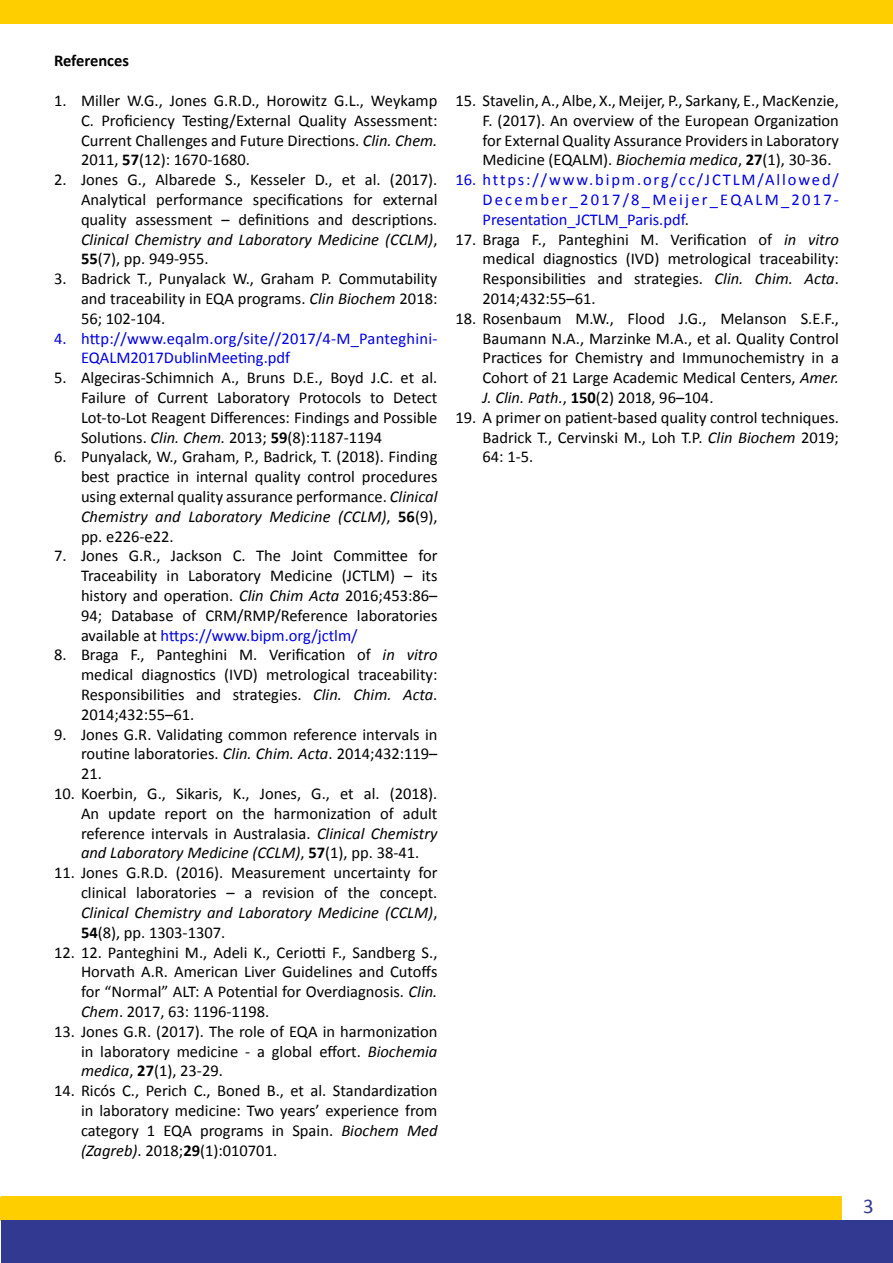
<style>
.page{position:relative;width:893px;height:1263px;background:#fff}
.page>*{position:absolute;margin:0;border:0;box-sizing:border-box;transform-origin:0 0}
.t1{font:21px "Calibri";color:#323991}
.t2{font:16.5px/19.8px "Calibri";color:#000;text-align:justify}
.t3{font:16.5px/19.8px "Calibri";letter-spacing:.005em;color:#0000e1}
.t4{font:700 16.5px "Calibri";color:#000}
.s1{font-style:italic}
.s2{font-weight:700}
.s3{color:#0000e1}
.s4{color:#000}
</style>
<div class="page">
<svg style="left:0;top:1197px;width:1px;height:24px"></svg>
<div style="left:1px;top:1196px;width:840px;height:24px;background:#ffce00"></div>
<div style="left:1px;top:1220px;width:892px;height:43px;background:#323991"></div>
<div style="left:0;top:0;width:893px;height:24px;background:#ffce00"></div>
<p class="t4" style="left:54px;top:50px;width:77px">References</p>
<p class="t2" style="left:81px;top:91px;width:358px;text-indent:-27px">1. Miller W.G., Jones G.R.D., Horowitz G.L., Weykamp C. Proficiency Testing/External Quality Assessment:<br>Current Challenges and Future Directions. <span class="s1">Clin. Chem.<br></span>2011, <span class="s2">57</span>(12): 1670-1680.</p>
<p class="t2" style="left:81px;top:170px;width:358px;text-indent:-27px">2. Jones G., Albarede S., Kesseler D., et al. (2017).<br>Analytical performance specifications for external quality assessment – definitions and descriptions.<br><span class="s1">Clinical Chemistry and Laboratory Medicine (CCLM)</span>, <span class="s2">55</span>(7), pp. 949-955.</p>
<p class="t2" style="left:81px;top:269px;width:358px;text-indent:-27px">3. Badrick T., Punyalack W., Graham P. Commutability and traceability in EQA programs. <span class="s1">Clin Biochem</span> 2018:<br>56; 102-104.</p>
<p class="t3" style="left:81px;top:328px;width:358px;text-indent:-27px">4. http://www.eqalm.org/site//2017/4-M_Panteghini-<br>EQALM2017DublinMeeting.pdf</p>
<p class="t2" style="left:81px;top:368px;width:358px;text-indent:-27px">5. Algeciras-Schimnich A., Bruns D.E., Boyd J.C. et al.<br>Failure of Current Laboratory Protocols to Detect Lot-to-Lot Reagent Differences: Findings and Possible Solutions. <span class="s1">Clin. Chem.</span> 2013; <span class="s2">59</span>(8):1187-1194</p>
<p class="t2" style="left:81px;top:447px;width:358px;text-indent:-27px">6. Punyalack, W., Graham, P., Badrick, T. (2018). Finding best practice in internal quality control procedures using external quality assurance performance. <span class="s1">Clinical Chemistry and Laboratory Medicine (CCLM)</span>, <span class="s2">56</span>(9), pp. e226-e22.</p>
<p class="t2" style="left:81px;top:546px;width:358px;text-indent:-27px">7. Jones G.R., Jackson C. The Joint Committee for Traceability in Laboratory Medicine (JCTLM) – its history and operation. <span class="s1">Clin Chim Acta</span> 2016;453:86– 94; Database of CRM/RMP/Reference laboratories available at <span class="s3">https://www.bipm.org/jctlm/</span></p>
<p class="t2" style="left:81px;top:645px;width:358px;text-indent:-27px">8. Braga F., Panteghini M. Verification of <span class="s1">in vitro </span>medical diagnostics (IVD) metrological traceability:<br>Responsibilities and strategies. <span class="s1">Clin. Chim. Acta</span>.<br>2014;432:55–61.</p>
<p class="t2" style="left:81px;top:724px;width:358px;text-indent:-27px">9. Jones G.R. Validating common reference intervals in routine laboratories. <span class="s1">Clin. Chim. Acta</span>. 2014;432:119– 21.</p>
<p class="t2" style="left:81px;top:784px;width:358px;text-indent:-27px">10. Koerbin, G., Sikaris, K., Jones, G., et al. (2018).<br>An update report on the harmonization of adult reference intervals in Australasia. <span class="s1">Clinical Chemistry and Laboratory Medicine (CCLM)</span>, <span class="s2">57</span>(1), pp. 38-41.</p>
<p class="t2" style="left:81px;top:863px;width:358px;text-indent:-27px">11. Jones G.R.D. (2016). Measurement uncertainty for clinical laboratories – a revision of the concept.<br><span class="s1">Clinical Chemistry and Laboratory Medicine (CCLM)</span>, <span class="s2">54</span>(8), pp. 1303-1307.</p>
<p class="t2" style="left:81px;top:942px;width:358px;text-indent:-27px">12. 12. Panteghini M., Adeli K., Ceriotti F., Sandberg S., Horvath A.R. American Liver Guidelines and Cutoffs for “Normal” ALT: A Potential for Overdiagnosis. <span class="s1">Clin.<br>Chem</span>. 2017, 63: 1196-1198.</p>
<p class="t2" style="left:81px;top:1021px;width:358px;text-indent:-27px">13. Jones G.R. (2017). The role of EQA in harmonization in laboratory medicine - a global effort. <span class="s1">Biochemia medica</span>, <span class="s2">27</span>(1), 23-29.</p>
<p class="t2" style="left:81px;top:1081px;width:358px;text-indent:-27px">14. Ricós C., Perich C., Boned B., et al. Standardization in laboratory medicine: Two years’ experience from category 1 EQA programs in Spain. <span class="s1">Biochem Med (Zagreb)</span>. 2018;<span class="s2">29</span>(1):010701.</p>
<p class="t2" style="left:482px;top:91px;width:358px;text-indent:-27px">15. Stavelin, A., Albe, X., Meijer, P., Sarkany, E., MacKenzie, F. (2017). An overview of the European Organization for External Quality Assurance Providers in Laboratory Medicine (EQALM). <span class="s1">Biochemia medica</span>, <span class="s2">27</span>(1), 30-36.</p>
<p class="t3" style="left:482px;top:170px;width:358px;text-align:justify;text-indent:-27px">16. https://www.bipm.org/cc/JCTLM/Allowed/ December_2017/8_Meijer_EQALM_2017- Presentation_JCTLM_Paris.pdf<span class="s4">.</span></p>
<p class="t2" style="left:482px;top:229px;width:358px;text-indent:-27px">17. Braga F., Panteghini M. Verification of <span class="s1">in vitro </span>medical diagnostics (IVD) metrological traceability:<br>Responsibilities and strategies. <span class="s1">Clin. Chim. Acta</span>.<br>2014;432:55–61.</p>
<p class="t2" style="left:482px;top:308px;width:358px;text-indent:-27px">18. Rosenbaum M.W., Flood J.G., Melanson S.E.F., Baumann N.A., Marzinke M.A., et al. Quality Control Practices for Chemistry and Immunochemistry in a Cohort of 21 Large Academic Medical Centers, <span class="s1">Amer.<br>J. Clin. Path.</span>, <span class="s2">150</span>(2) 2018, 96–104.</p>
<p class="t2" style="left:482px;top:407px;width:358px;text-indent:-27px">19. A primer on patient-based quality control techniques.<br>Badrick T., Cervinski M., Loh T.P. <span class="s1">Clin Biochem</span> 2019; 64: 1-5.</p>
<p class="t1" style="left:863px;top:1192px;width:12px">3</p>
</div>
